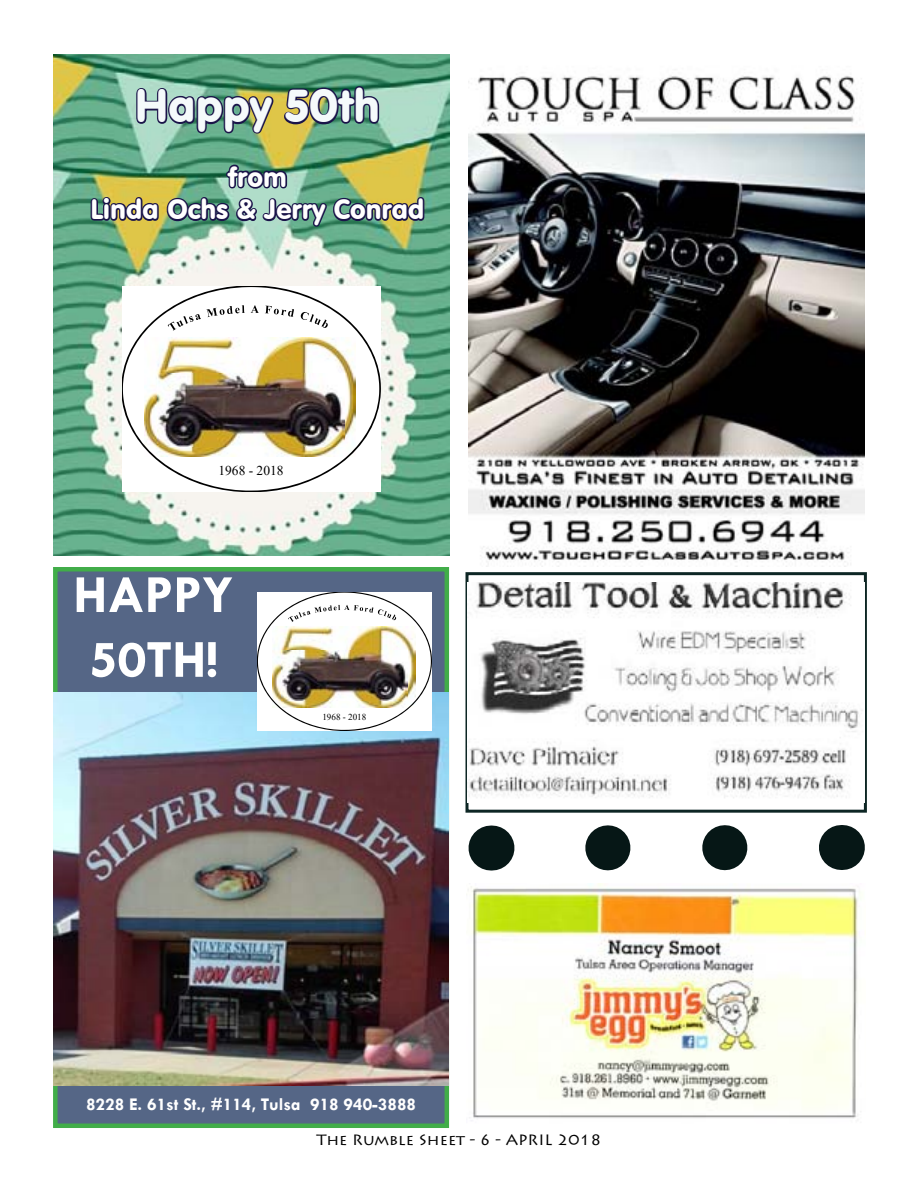
<style>
.page{position:relative;width:918px;height:1188px;background:#fff}
.page>*{position:absolute;margin:0;border:0;box-sizing:border-box;transform-origin:0 0}
.t1{font:700 54px/64.8px "Tw Cen";color:#fff}
.t2{font:45px "VAG Rounded BT";color:#f5fafb}
.t3{font:27px/32.4px "VAG Rounded BT";color:#fff;text-align:center}
.t4{font:700 18px "Tw Cen";color:#fff}
.t5{font:15px "Lithos Pro";color:#000;scale:1.04 1}
.t6{font:13.5px "Times New Roman";color:#000}
.t7{font:9.15px "Times New Roman";color:#000}
</style>
<div class="page">
<img style="left:468px;top:76px;width:396px;height:491px">
<img style="left:53px;top:54px;width:396px;height:501px">
<svg style="left:122px;top:286px;width:258px;height:205px"></svg>
<img style="left:157px;top:373px;width:188px;height:74px">
<img style="left:134px;top:86px;width:141px;height:50px">
<img style="left:282px;top:84px;width:100px;height:42px">
<img style="left:88px;top:162px;width:339px;height:67px">
<div style="left:53px;top:567px;width:396px;height:561px;background:#556686;border:4px solid #41ad49"></div>
<img style="left:53px;top:692px;width:396px;height:394px">
<svg style="left:257px;top:592px;width:174px;height:138px"></svg>
<img style="left:281px;top:651px;width:127px;height:49px">
<div style="left:466px;top:572px;width:401px;height:241px;border:3px solid #0d2624"></div>
<img style="left:468px;top:583px;width:397px;height:219px">
<img style="left:468px;top:883px;width:392px;height:238px">
<svg style="left:608px;top:825px;width:140px;height:45px"></svg>
<hr style="left:491px;top:826px;width:1px;height:45px;background:#061716">
<hr style="left:841px;top:825px;width:1px;height:45px;background:#061716">
<h2 class="t2" style="left:135px;top:77px;width:246px">Happy 50th</h2>
<h3 class="t3" style="left:90px;top:160px;width:335px">from<br>Linda Ochs &amp; Jerry Conrad</h3>
<p class="t6" style="left:218px;top:461px;width:67px">1968 - 2018</p>
<h1 class="t1" style="left:73px;top:561px;width:162px">HAPPY<br>50TH!</h1>
<p class="t7" style="left:322px;top:710px;width:46px">1968 - 2018</p>
<p class="t4" style="left:86px;top:1093px;width:332px">8228 E. 61st St., #114, Tulsa 918 940-3888</p>
<p class="t5" style="left:316px;top:1131px;width:276px">The Rumble Sheet - 6 - APRIL 2018</p>
</div>
